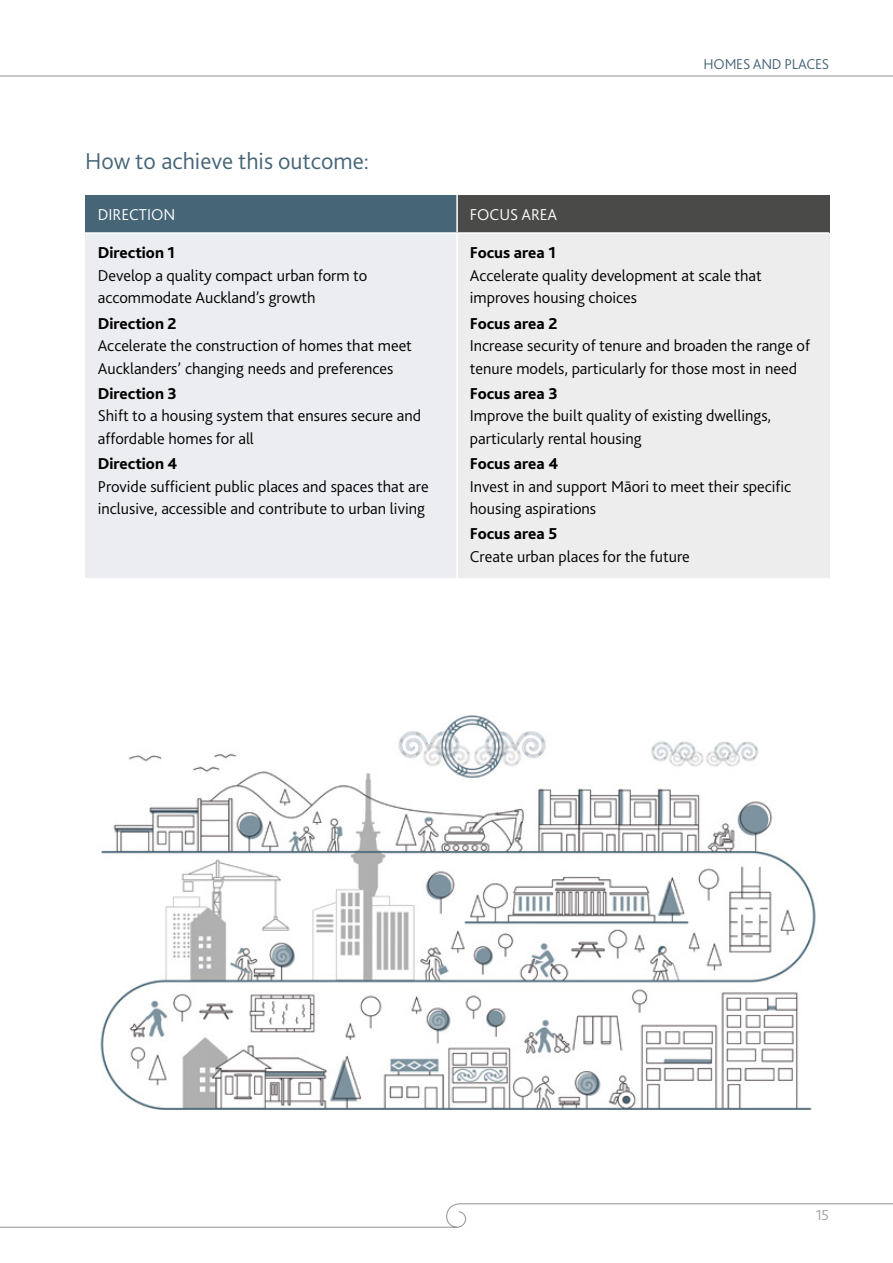
<style>
.page{position:relative;width:893px;height:1263px;background:#fff}
.page>*{position:absolute;margin:0;border:0;box-sizing:border-box;transform-origin:0 0}
.Sub_Heading{font:300 24px "Bliss";color:#466577}
.Body_Text{font:300 16.5px/22.5px "Bliss";color:#000}
.Bold_Para{font:800 16.5px "Bliss";color:#000}
.Body_Text-2{font:300 16.5px "Bliss";color:#fff}
.t1{font:300 15px "Bliss";letter-spacing:-.015em;color:#466577}
.t2{font:300 15px "Bliss";color:#9d9d9c}
</style>
<div class="page">
<div style="left:85px;top:195px;width:372px;height:38px;background:#466577"></div>
<div style="left:457px;top:195px;width:372px;height:38px;background:#4a4a49"></div>
<div style="left:85px;top:233px;width:372px;height:346px;background:#ecedf0"></div>
<div style="left:457px;top:233px;width:372px;height:346px;background:#ededed"></div>
<hr style="left:456px;top:195px;width:2px;height:37px;background:#fff">
<hr style="left:85px;top:232px;width:372px;height:2px;background:#fff">
<hr style="left:457px;top:232px;width:372px;height:2px;background:#fff">
<hr style="left:456px;top:234px;width:2px;height:344px;background:#fff">
<hr style="left:85px;top:578px;width:372px;height:2px;background:#fff">
<hr style="left:457px;top:578px;width:372px;height:2px;background:#fff">
<img style="left:100px;top:715px;width:716px;height:395px">
<svg style="left:0;top:1203px;width:893px;height:25px"></svg>
<hr style="left:0;top:75px;width:893px;height:2px;background:#9d9d9c">
<h2 class="Sub_Heading" style="left:85px;top:146px;width:285px">How to achieve this outcome:</h2>
<p class="t1" style="left:704px;top:55px;width:127px">HOMES AND PLACES</p>
<p class="Body_Text-2" style="left:98px;top:205px;width:79px">DIRECTION</p>
<p class="Body_Text-2" style="left:470px;top:205px;width:89px">FOCUS AREA</p>
<p class="Bold_Para" style="left:98px;top:243px;width:79px">Direction 1</p>
<p class="Body_Text" style="left:98px;top:264px;width:271px">Develop a quality compact urban form to accommodate Auckland’s growth</p>
<p class="Bold_Para" style="left:98px;top:313px;width:80px">Direction 2</p>
<p class="Body_Text" style="left:98px;top:334px;width:316px">Accelerate the construction of homes that meet<br>Aucklanders’ changing needs and preferences</p>
<p class="Bold_Para" style="left:98px;top:383px;width:81px">Direction 3</p>
<p class="Body_Text" style="left:98px;top:405px;width:325px">Shift to a housing system that ensures secure and affordable homes for all</p>
<p class="Bold_Para" style="left:98px;top:453px;width:81px">Direction 4</p>
<p class="Body_Text" style="left:98px;top:475px;width:332px">Provide sufficient public places and spaces that are inclusive, accessible and contribute to urban living</p>
<p class="Bold_Para" style="left:470px;top:243px;width:87px">Focus area 1</p>
<p class="Body_Text" style="left:470px;top:264px;width:293px">Accelerate quality development at scale that improves housing choices</p>
<p class="Bold_Para" style="left:470px;top:313px;width:89px">Focus area 2</p>
<p class="Body_Text" style="left:470px;top:334px;width:342px">Increase security of tenure and broaden the range of tenure models, particularly for those most in need</p>
<p class="Bold_Para" style="left:470px;top:383px;width:89px">Focus area 3</p>
<p class="Body_Text" style="left:470px;top:405px;width:303px">Improve the built quality of existing dwellings, particularly rental housing</p>
<p class="Bold_Para" style="left:470px;top:453px;width:90px">Focus area 4</p>
<p class="Body_Text" style="left:470px;top:475px;width:323px">Invest in and support Māori to meet their specific housing aspirations</p>
<p class="Bold_Para" style="left:470px;top:524px;width:89px">Focus area 5</p>
<p class="Body_Text" style="left:470px;top:545px;width:222px">Create urban places for the future</p>
<p class="t2" style="left:816px;top:1206px;width:15px">15</p>
</div>
